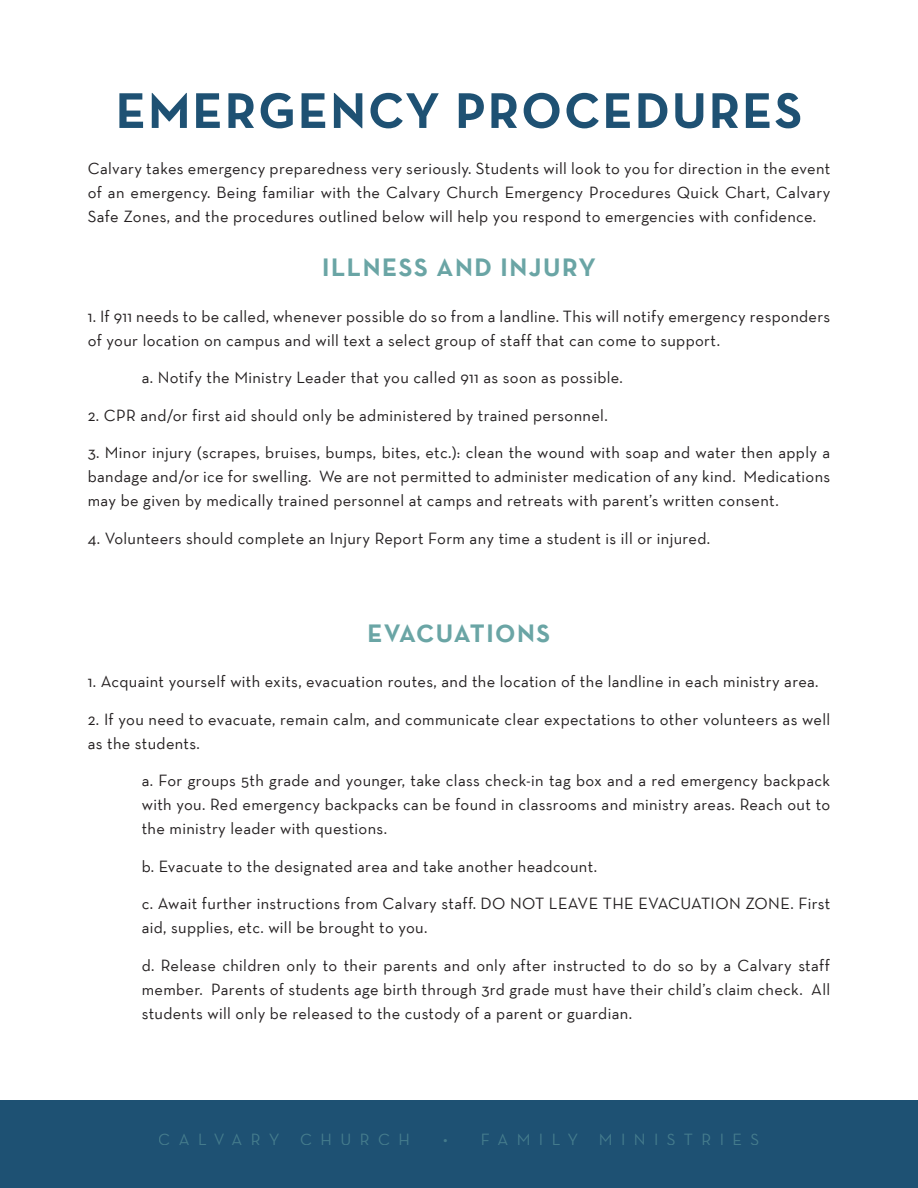
<style>
.page{position:relative;width:918px;height:1188px;background:#fff}
.page>*{position:absolute;margin:0;border:0;box-sizing:border-box;transform-origin:0 0}
.t1{font:700 51px "Neutraface Text TT";letter-spacing:.04em;color:#1e5173}
.t2{font:700 25.5px "Neutraface Text TT";letter-spacing:.06em;color:#6aa5a5}
.t3{font:16.5px/24px "Neutraface Text TT";letter-spacing:.02em;color:#231f20;text-align:justify}
.t4{font:16.5px "Neutraface Text TT";letter-spacing:.51em;color:#6aa5a5}
.t5{font:16.5px "Neutraface Text TT";letter-spacing:.49em;color:#6aa5a5}
</style>
<div class="page">
<div style="left:0;top:1100px;width:918px;height:88px;background:#1e5173"></div>
<h1 class="t1" style="left:116px;top:78px;width:688px">EMERGENCY PROCEDURES</h1>
<p class="t3" style="left:88px;top:156px;width:744px">Calvary takes emergency preparedness very seriously. Students will look to you for direction in the event of an emergency. Being familiar with the Calvary Church Emergency Procedures Quick Chart, Calvary Safe Zones, and the procedures outlined below will help you respond to emergencies with confidence.</p>
<h2 class="t2" style="left:322px;top:251px;width:275px">ILLNESS AND INJURY</h2>
<p class="t3" style="left:88px;top:304px;width:744px">1. If 911 needs to be called, whenever possible do so from a landline. This will notify emergency responders of your location on campus and will text a select group of staff that can come to support.</p>
<p class="t3" style="left:142px;top:365px;width:483px">a. Notify the Ministry Leader that you called 911 as soon as possible.</p>
<p class="t3" style="left:88px;top:403px;width:521px">2. CPR and/or first aid should only be administered by trained personnel.</p>
<p class="t3" style="left:88px;top:440px;width:744px">3. Minor injury (scrapes, bruises, bumps, bites, etc.): clean the wound with soap and water then apply a bandage and/or ice for swelling. We are not permitted to administer medication of any kind. Medications may be given by medically trained personnel at camps and retreats with parent’s written consent.</p>
<p class="t3" style="left:88px;top:526px;width:624px">4. Volunteers should complete an Injury Report Form any time a student is ill or injured.</p>
<h2 class="t2" style="left:368px;top:616px;width:184px">EVACUATIONS</h2>
<p class="t3" style="left:88px;top:669px;width:732px">1. Acquaint yourself with exits, evacuation routes, and the location of the landline in each ministry area.</p>
<p class="t3" style="left:88px;top:707px;width:744px">2. If you need to evacuate, remain calm, and communicate clear expectations to other volunteers as well as the students.</p>
<p class="t3" style="left:142px;top:768px;width:690px">a. For groups 5th grade and younger, take class check-in tag box and a red emergency backpack with you. Red emergency backpacks can be found in classrooms and ministry areas. Reach out to the ministry leader with questions.</p>
<p class="t3" style="left:142px;top:854px;width:457px">b. Evacuate to the designated area and take another headcount.</p>
<p class="t3" style="left:142px;top:891px;width:690px">c. Await further instructions from Calvary staff. DO NOT LEAVE THE EVACUATION ZONE. First aid, supplies, etc. will be brought to you.</p>
<p class="t3" style="left:142px;top:953px;width:690px">d. Release children only to their parents and only after instructed to do so by a Calvary staff member. Parents of students age birth through 3rd grade must have their child’s claim check. All students will only be released to the custody of a parent or guardian.</p>
<p class="t5" style="left:159px;top:1129px;width:122px">CALVARY</p>
<p class="t4" style="left:300px;top:1129px;width:111px">CHURCH</p>
<p class="t4" style="left:443px;top:1129px;width:137px">• FAMILY</p>
<p class="t4" style="left:599px;top:1129px;width:162px">MINISTRIES</p>
</div>
